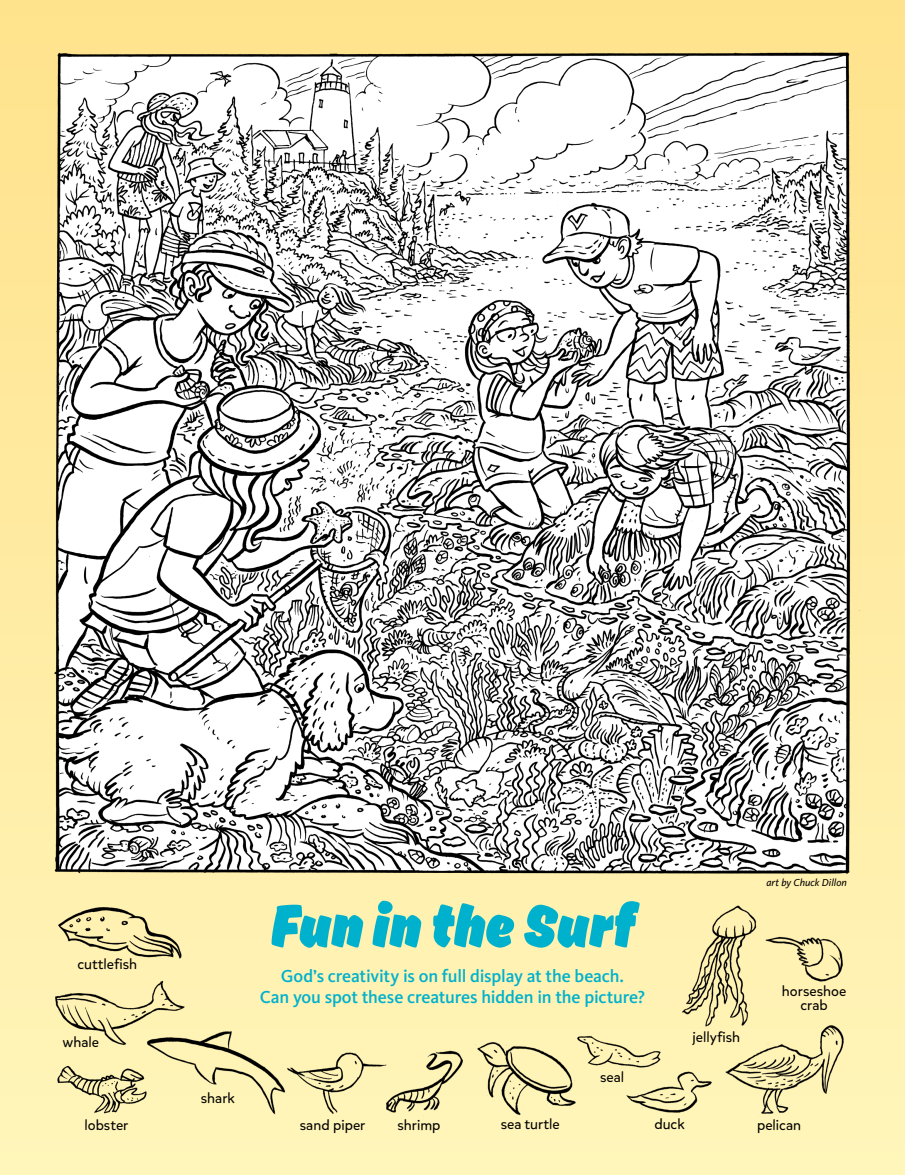
<style>
.page{position:relative;width:905px;height:1175px;background:#fff}
.page>*{position:absolute;margin:0;border:0;box-sizing:border-box;transform-origin:0 0}
.t1{font:900 63px "Ahkio";letter-spacing:.015em;color:#00b1cd}
.t2{font:500 18px/21px "Kievit OT";letter-spacing:-.01em;color:#00b1cd;text-align:center}
.t3{font:14.25px/13.5px "Mikado";color:#000;text-align:center}
.t4{font:italic 10.5px "Kievit OT";color:#000}
</style>
<div class="page">
<img style="left:0;top:0;width:904px;height:1174px">
<p class="t3" style="left:77px;top:957px;width:61px">cuttlefish</p>
<p class="t3" style="left:63px;top:1035px;width:38px">whale</p>
<p class="t3" style="left:84px;top:1118px;width:45px">lobster</p>
<p class="t3" style="left:201px;top:1091px;width:36px">shark</p>
<h1 class="t1" style="left:271px;top:887px;width:365px">Fun in the Surf</h1>
<p class="t2" style="left:260px;top:965px;width:387px">God’s creativity is on full display at the beach.<br>Can you spot these creatures hidden in the picture?</p>
<p class="t3" style="left:600px;top:1070px;width:26px">seal</p>
<p class="t4" style="left:766px;top:876px;width:82px">art by Chuck Dillon</p>
<p class="t3" style="left:692px;top:1030px;width:49px">jellyfish</p>
<p class="t3" style="left:782px;top:984px;width:66px">horseshoe crab</p>
<p class="t3" style="left:500px;top:1117px;width:60px">sea turtle</p>
<p class="t3" style="left:654px;top:1117px;width:32px">duck</p>
<p class="t3" style="left:300px;top:1118px;width:67px">sand piper</p>
<p class="t3" style="left:397px;top:1118px;width:45px">shrimp</p>
<p class="t3" style="left:757px;top:1118px;width:46px">pelican</p>
</div>
